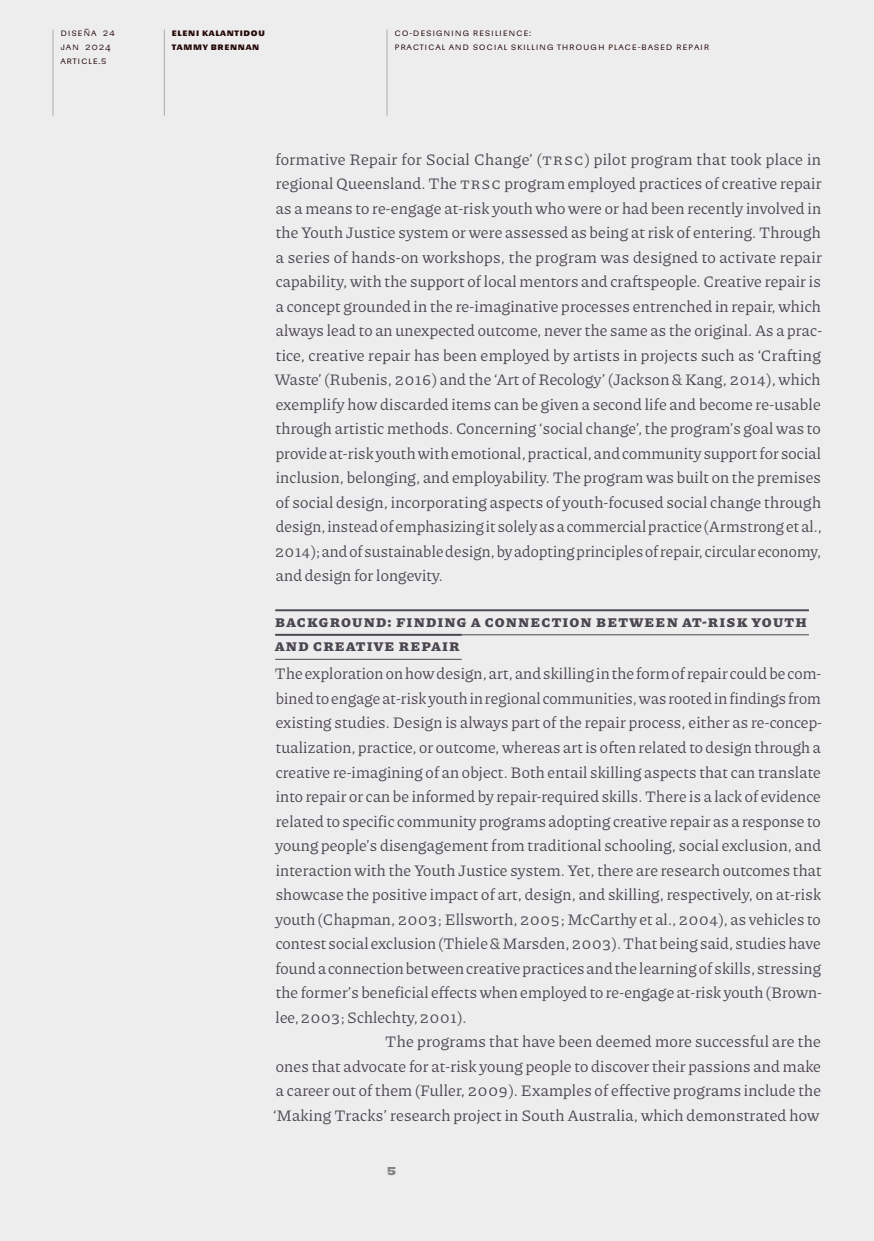
<style>
.page{position:relative;width:874px;height:1241px;background:#fff}
.page>*{position:absolute;margin:0;border:0;box-sizing:border-box;transform-origin:0 0}
.t1{font:16.1px/24.5px "Piazzolla";letter-spacing:.01em;color:#4c4651;text-align:justify}
.t2{font:800 16.1px/24.5px "Piazzolla";letter-spacing:.075em;color:#4c4651}
.t3{font:700 14px "Sudamerican Grotesk";color:#828282}
.t4{font:9.62px/14px "Sudamerican Grotesk";letter-spacing:.07em;color:#260808}
.t5{font:700 9.62px/14px "Sudamerican Grotesk";letter-spacing:.07em;color:#260808}
</style>
<div class="page">
<div style="left:0;top:0;width:873px;height:1240px;background:#ededed"></div>
<hr style="left:52px;top:30px;width:1px;height:85px;background:#ababab">
<hr style="left:164px;top:30px;width:1px;height:85px;background:#ababab">
<hr style="left:386px;top:30px;width:1px;height:85px;background:#ababab">
<hr style="left:275px;top:634px;width:533px;height:1px;background:#4c4651">
<hr style="left:275px;top:659px;width:186px;height:1px;background:#4c4651">
<hr style="left:275px;top:609px;width:533px;height:2px;background:#4c4651">
<hr style="left:275px;top:633px;width:186px;height:2px;background:#4c4651">
<p class="t4" style="left:60px;top:25px;width:56px">Diseña 24 jan 2024 article.5</p>
<p class="t5" style="left:172px;top:25px;width:94px">Eleni Kalantidou<br>Tammy Brennan</p>
<p class="t4" style="left:394px;top:25px;width:315px">Co-designing Resilience:<br>Practical and Social Skilling through Place-based Repair</p>
<p class="t1" style="left:274px;top:146px;width:549px">formative Repair for Social Change’ (TRSC) pilot program that took place in regional Queensland. The TRSC program employed practices of creative repair as a means to re-engage at-risk youth who were or had been recently involved in the Youth Justice system or were assessed as being at risk of entering. Through a series of hands-on workshops, the program was designed to activate repair capability, with the support of local mentors and craftspeople. Creative repair is a concept grounded in the re-imaginative processes entrenched in repair, which always lead to an unexpected outcome, never the same as the original. As a prac&shy;tice, creative repair has been employed by artists in projects such as ‘Crafting Waste’ (Rubenis, 2016) and the ‘Art of Recology’ (Jackson &amp; Kang, 2014), which exemplify how discarded items can be given a second life and become re-usable through artistic methods. Concerning ‘social change’, the program’s goal was to provide at-risk youth with emotional, practical, and community support for social inclusion, belonging, and employability. The program was built on the premises of social design, incorporating aspects of youth-focused social change through design, instead of emphasizing it solely as a commercial practice (Armstrong et al., 2014); and of sustainable design, by adopting principles of repair, circular economy, and design for longevity.</p>
<p class="t2" style="left:275px;top:608px;width:533px">Background: Finding a Connection between At-risk Youth and Creative Repair</p>
<p class="t1" style="left:275px;top:661px;width:547px">The exploration on how design, art, and skilling in the form of repair could be com-</p>
<p class="t1" style="left:275px;top:685px;width:546px">bined to engage at-risk youth in regional communities, was rooted in findings from</p>
<p class="t1" style="left:275px;top:710px;width:547px">existing studies. Design is always part of the repair process, either as re-concep-</p>
<p class="t1" style="left:275px;top:734px;width:546px">tualization, practice, or outcome, whereas art is often related to design through a</p>
<p class="t1" style="left:275px;top:759px;width:546px">creative re-imagining of an object. Both entail skilling aspects that can translate</p>
<p class="t1" style="left:275px;top:783px;width:546px">into repair or can be informed by repair-required skills. There is a lack of evidence</p>
<p class="t1" style="left:275px;top:808px;width:546px">related to specific community programs adopting creative repair as a response to</p>
<p class="t1" style="left:275px;top:832px;width:547px">young people’s disengagement from traditional schooling, social exclusion, and</p>
<p class="t1" style="left:275px;top:857px;width:547px">interaction with the Youth Justice system. Yet, there are research outcomes that</p>
<p class="t1" style="left:275px;top:881px;width:546px">showcase the positive impact of art, design, and skilling, respectively, on at-risk</p>
<p class="t1" style="left:275px;top:906px;width:546px">youth (Chapman, 2003; Ellsworth, 2005; McCarthy et al., 2004), as vehicles to</p>
<p class="t1" style="left:275px;top:930px;width:546px">contest social exclusion (Thiele &amp; Marsden, 2003). That being said, studies have</p>
<p class="t1" style="left:275px;top:955px;width:546px">found a connection between creative practices and the learning of skills, stressing</p>
<p class="t1" style="left:275px;top:979px;width:547px">the former’s beneficial effects when employed to re-engage at-risk youth (Brown-</p>
<p class="t1" style="left:275px;top:1004px;width:192px">lee, 2003; Schlechty, 2001).</p>
<p class="t1" style="left:385px;top:1028px;width:437px">The programs that have been deemed more successful are the</p>
<p class="t1" style="left:275px;top:1053px;width:546px">ones that advocate for at-risk young people to discover their passions and make</p>
<p class="t1" style="left:276px;top:1077px;width:546px">a career out of them (Fuller, 2009). Examples of effective programs include the</p>
<p class="t1" style="left:273px;top:1102px;width:547px">‘Making Tracks’ research project in South Australia, which demonstrated how</p>
<p class="t3" style="left:386px;top:1158px;width:12px">5</p>
</div>
